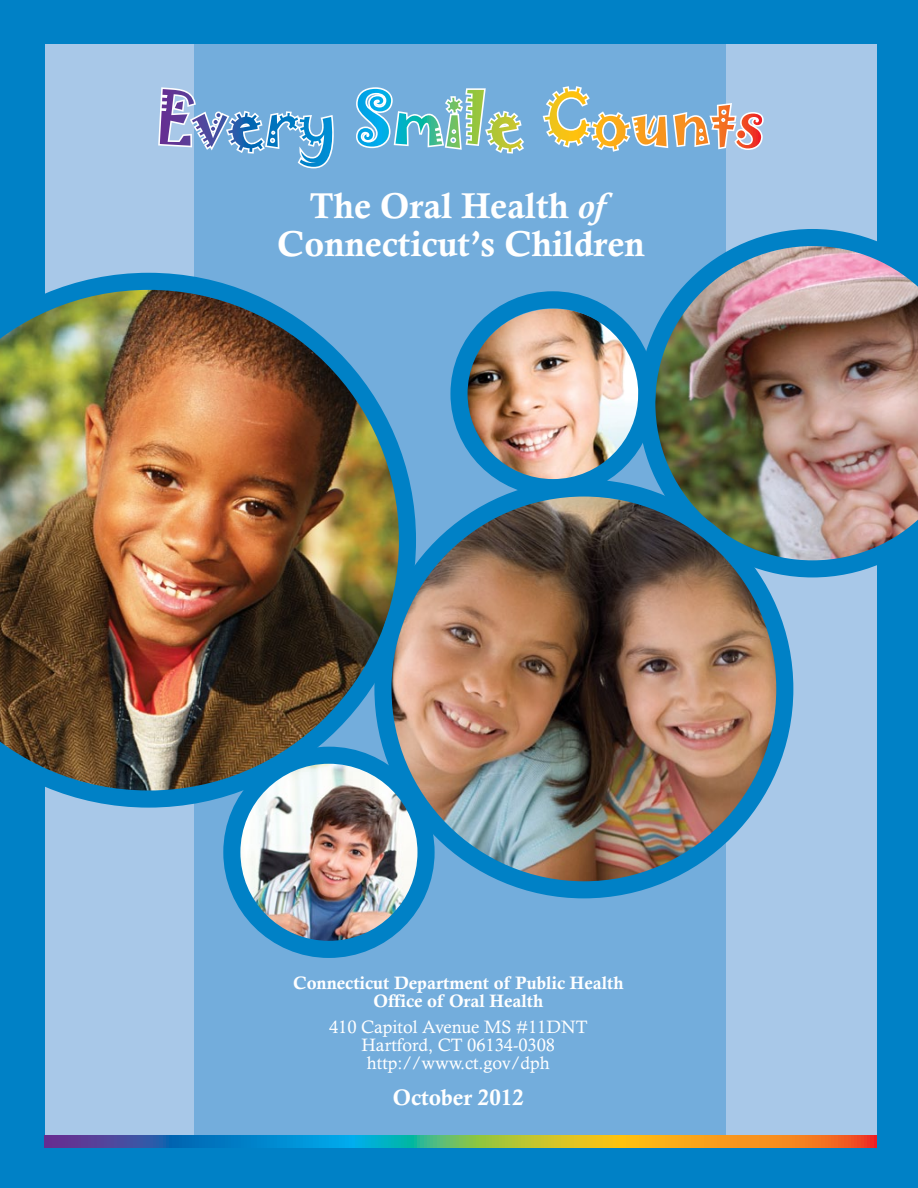
<style>
.page{position:relative;width:918px;height:1188px;background:#0081c6}
.page>*{position:absolute;margin:0;border:0;box-sizing:border-box;transform-origin:0 0}
.t1{font:36px/37.5px "Calis MT Bol";color:#fff;text-align:center}
.t2{font:22.5px "Calis MT Bol";color:#fff}
.t3{font:18px/18px "Calisto";color:#fff;text-align:center}
.t4{font:18px/18px "Calis MT Bol";color:#fff;text-align:center}
.s1{font-family:"Calisto";font-weight:700;font-style:italic}
</style>
<div class="page">
<div style="left:45px;top:44px;width:831px;height:1102px;background:#a8c8e8"></div>
<div style="left:194px;top:44px;width:531px;height:1102px;background:#73addc"></div>
<svg style="left:158px;top:87px;width:176px;height:81px"></svg>
<svg style="left:356px;top:87px;width:168px;height:67px"></svg>
<svg style="left:543px;top:86px;width:221px;height:66px"></svg>
<img style="left:0;top:273px;width:366px;height:535px">
<img style="left:686px;top:229px;width:232px;height:348px">
<img style="left:232px;top:755px;width:194px;height:194px;border-radius:97px">
<div style="left:223px;top:747px;width:212px;height:211px;border:17px solid #0081c6;border-radius:50%"></div>
<svg style="left:45px;top:1136px;width:831px;height:12px;background:#81906b"></svg>
<img style="left:366px;top:283px;width:436px;height:624px">
<h1 class="t1" style="left:277px;top:187px;width:369px">The Oral Health <span class="s1">of<br></span>Connecticut’s Children</h1>
<p class="t4" style="left:293px;top:974px;width:332px">Connecticut Department of Public Health<br>Office of Oral Health</p>
<p class="t3" style="left:329px;top:1018px;width:260px">410 Capitol Avenue MS #11DNT<br>Hartford, CT 06134-0308 http://www.ct.gov/dph</p>
<p class="t2" style="left:393px;top:1084px;width:133px">October 2012</p>
</div>
